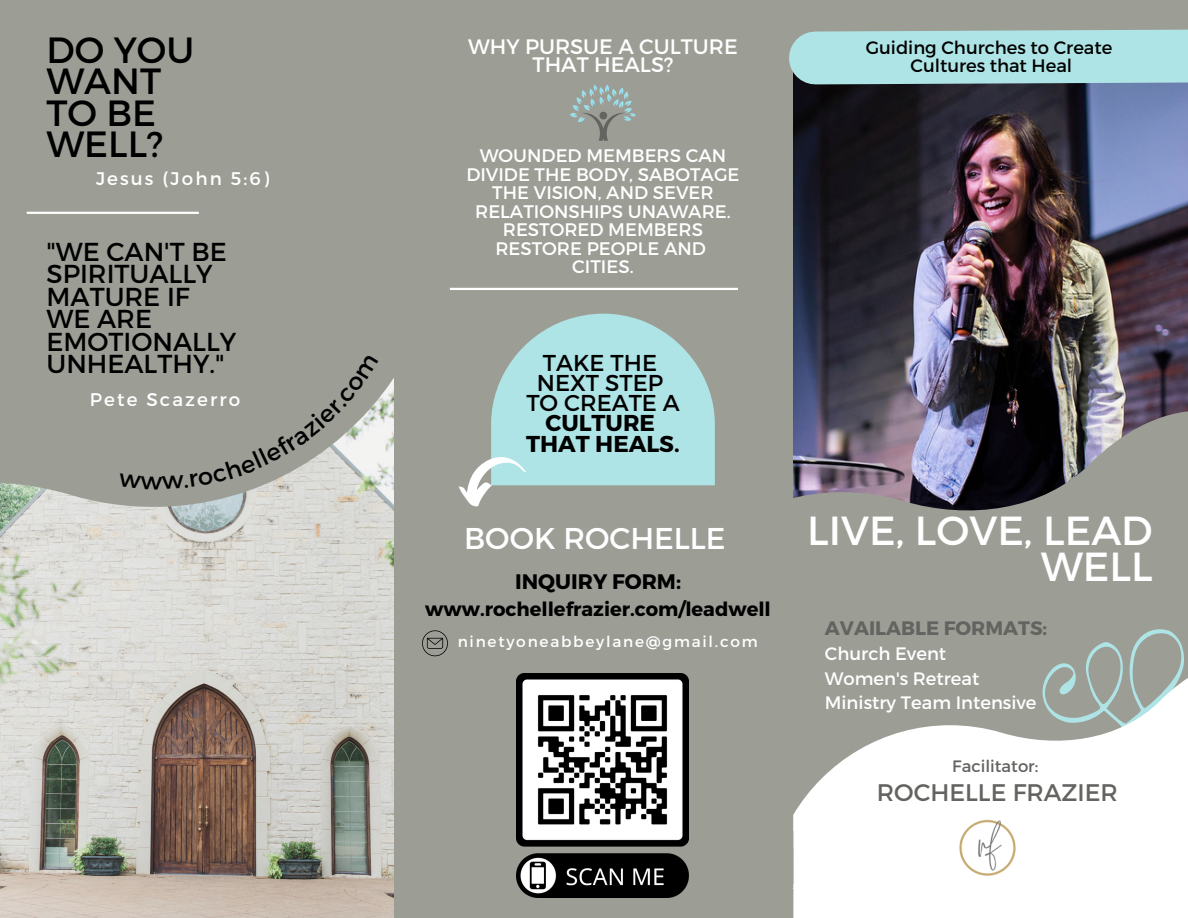
<style>
.page{position:relative;width:1188px;height:918px;background:#9c9e96}
.page>*{position:absolute;margin:0;border:0;box-sizing:border-box;transform-origin:0 0}
.t1{font:40.5px/36px "Montserrat";color:#fff;text-align:right}
.t2{font:36.45px/31.5px "Montserrat";color:#000}
.t3{font:30px "Montserrat";color:#fff}
.t4{font:25.95px/22.5px "Montserrat";color:#000}
.t5{font:24px "Montserrat";color:#636460}
.t6{font:22.95px/20.2px "Montserrat";color:#000;text-align:center}
.t7{font:700 22.95px/20.2px "Montserrat";color:#000;text-align:center}
.t8{font:700 21px "Montserrat";color:#000}
.t9{font:20.85px/18.5px "Montserrat";color:#fff;text-align:center}
.t10{font:700 19.5px "Montserrat";color:#000}
.t11{font:700 19.5px "Montserrat";color:#636460}
.t12{font:18.3px "Montserrat";letter-spacing:.115em;color:#fff}
.t13{font:18.15px/18.5px "Montserrat";color:#fff;text-align:center}
.t14{font:18px/24.8px "Montserrat";color:#fff}
.t15{font:18px/18px "Montserrat";color:#000;text-align:center}
.t16{font:16.5px "Montserrat";color:#636460}
.t17{font:15.3px "Montserrat";letter-spacing:.115em;color:#fff}
</style>
<div class="page">
<img style="left:793px;top:111px;width:395px;height:300px">
<img style="left:0;top:616px;width:394px;height:302px">
<svg style="left:657px;top:411px;width:531px;height:263px"></svg>
<svg style="left:969px;top:591px;width:219px;height:65px"></svg>
<svg style="left:0;top:211px;width:394px;height:405px"></svg>
<svg style="left:793px;top:656px;width:395px;height:262px;fill:#fff"></svg>
<hr style="left:27px;top:212px;width:172px;height:2px;background:#fff">
<hr style="left:450px;top:288px;width:288px;height:2px;background:#fff">
<svg style="left:789px;top:29px;width:399px;height:82px;background:#84a7ae"></svg>
<svg style="left:422px;top:630px;width:26px;height:26px"></svg>
<img style="left:517px;top:674px;width:172px;height:224px">
<svg style="left:570px;top:85px;width:66px;height:56px"></svg>
<div style="left:599px;top:112px;width:8px;height:7px;background:#636460;border-radius:50%"></div>
<svg style="left:459px;top:314px;width:256px;height:193px"></svg>
<div style="left:929px;top:782px;width:116px;height:116px;background:#fff"></div>
<svg style="left:118px;top:354px;width:260px;height:135px"></svg>
<h2 class="t2" style="left:47px;top:32px;width:149px">DO YOU<br>WANT<br>TO BE<br>WELL?</h2>
<p class="t12" style="left:96px;top:166px;width:175px">Jesus (John 5:6)</p>
<h3 class="t4" style="left:47px;top:239px;width:191px">"WE CAN'T BE<br>SPIRITUALLY<br>MATURE IF<br>WE ARE<br>EMOTIONALLY<br>UNHEALTHY."</h3>
<p class="t12" style="left:90px;top:387px;width:152px">Pete Scazerro</p>
<p class="t9" style="left:468px;top:36px;width:271px">WHY PURSUE A CULTURE<br>THAT HEALS?</p>
<p class="t13" style="left:466px;top:146px;width:275px">WOUNDED MEMBERS CAN<br>DIVIDE THE BODY, SABOTAGE<br>THE VISION, AND SEVER<br>RELATIONSHIPS UNAWARE.<br>RESTORED MEMBERS<br>RESTORE PEOPLE AND<br>CITIES.</p>
<p class="t6" style="left:526px;top:351px;width:155px">TAKE THE<br>NEXT STEP<br>TO CREATE A</p>
<p class="t7" style="left:526px;top:412px;width:155px">CULTURE<br>THAT HEALS.</p>
<h3 class="t3" style="left:464px;top:519px;width:263px">BOOK ROCHELLE</h3>
<p class="t8" style="left:515px;top:568px;width:167px">INQUIRY FORM:</p>
<p class="t10" style="left:425px;top:597px;width:347px">www.rochellefrazier.com/leadwell</p>
<p class="t17" style="left:458px;top:632px;width:302px">ninetyoneabbeylane@gmail.com</p>
<p class="t15" style="left:866px;top:37px;width:248px">Guiding Churches to Create<br>Cultures that Heal</p>
<h1 class="t1" style="left:807px;top:510px;width:347px">LIVE, LOVE, LEAD<br>WELL</h1>
<p class="t11" style="left:825px;top:616px;width:224px">AVAILABLE FORMATS:</p>
<p class="t14" style="left:825px;top:640px;width:213px">Church Event<br>Women's Retreat<br>Ministry Team Intensive</p>
<p class="t16" style="left:952px;top:756px;width:88px">Facilitator:</p>
<h3 class="t5" style="left:877px;top:777px;width:242px">ROCHELLE FRAZIER</h3>
</div>
